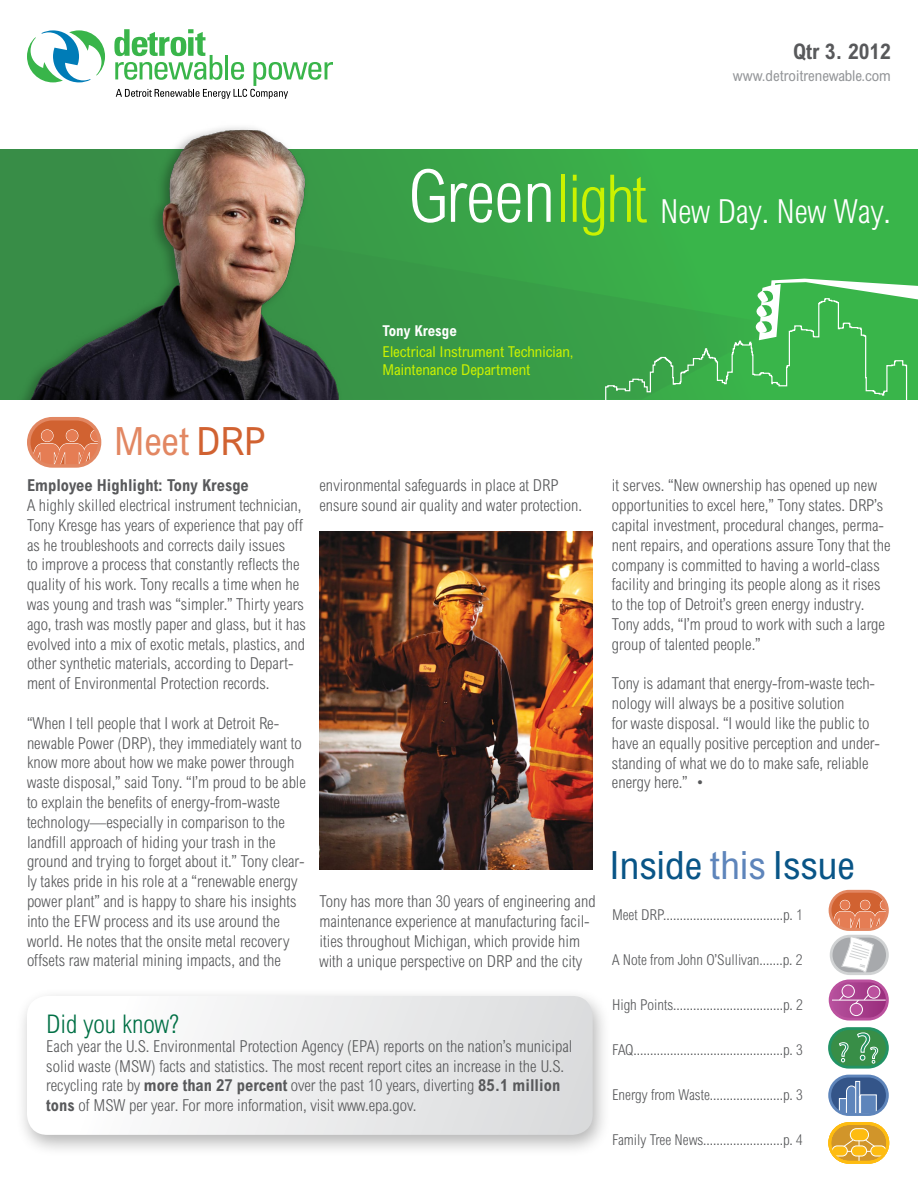
<style>
.page{position:relative;width:918px;height:1188px;background:#fff}
.page>*{position:absolute;margin:0;border:0;box-sizing:border-box;transform-origin:0 0}
.t1{font:condensed 39px "Arial";color:#095587}
.t2{font:condensed 39px "Arial";color:#e28762}
.t3{font:300 condensed 33.3px "Arial";color:#fff}
.t4{font:27.6px "Myriad Pro";color:#229364}
.t5{font:300 condensed 25.8px "Arial";color:#007045}
.t6{font:700 condensed 21.45px "Arial";color:#58595b}
.t7{font:300 condensed 16.5px/19.8px "Arial";color:#58595b}
.t8{font:700 condensed 16.5px "Arial";color:#58595b}
.t9{font:300 condensed 15px "Arial";color:#58595b}
.t10{font:condensed 15px/18px "Arial";color:#cbf200}
.t11{font:condensed 15px "Arial";color:#939598}
.t12{font:700 condensed 15px "Arial";color:#fff}
.s1{font-size:72.9px}
.s2{font-size:65.85px;color:#cbf200}
.s3{color:#d16231}
.s4{font-weight:700}
.s5{color:#5e85bb}
.s6{font-size:39px}
.s7{font-size:22.95px}
</style>
<div class="page">
<svg style="left:435px;top:149px;width:483px;height:130px"></svg>
<svg style="left:0;top:193px;width:771px;height:207px"></svg>
<img style="left:0;top:127px;width:435px;height:272px">
<svg style="left:602px;top:279px;width:316px;height:121px"></svg>
<svg style="left:114px;top:29px;width:219px;height:70px"></svg>
<svg style="left:27px;top:30px;width:78px;height:52px"></svg>
<svg style="left:32px;top:422px;width:64px;height:41px"></svg>
<div style="left:27px;top:417px;width:74px;height:51px;border:4px solid #e28762;border-radius:24px"></div>
<svg style="left:830px;top:981px;width:57px;height:38px"></svg>
<div style="left:829px;top:980px;width:60px;height:41px;border:3px solid #bb519e;border-radius:19px"></div>
<div style="left:842px;top:985px;width:12px;height:12px;background:#bb519e;border-radius:50%"></div>
<div style="left:842px;top:985px;width:13px;height:12px;border:1px solid #fff;border-radius:50%"></div>
<hr style="left:832px;top:1000px;width:54px;height:1px;background:#fff">
<svg style="left:839px;top:992px;width:32px;height:16px"></svg>
<div style="left:850px;top:1003px;width:12px;height:13px;background:#bb519e;border-radius:50%"></div>
<div style="left:850px;top:1003px;width:13px;height:13px;border:1px solid #fff;border-radius:50%"></div>
<div style="left:868px;top:986px;width:12px;height:12px;background:#bb519e;border-radius:50%"></div>
<div style="left:867px;top:986px;width:13px;height:12px;border:1px solid #fff;border-radius:50%"></div>
<svg style="left:829px;top:891px;width:59px;height:84px"></svg>
<div style="left:830px;top:1029px;width:58px;height:38px;background:#388e47;border-radius:19px"></div>
<svg style="left:857px;top:1033px;width:21px;height:30px"></svg>
<svg style="left:839px;top:1042px;width:9px;height:23px"></svg>
<div style="left:828px;top:1027px;width:61px;height:42px;border:3px solid #229364;border-radius:19px"></div>
<svg style="left:832px;top:1076px;width:53px;height:36px"></svg>
<div style="left:828px;top:1075px;width:61px;height:41px;border:3px solid #5e85bb;border-radius:19px"></div>
<svg style="left:830px;top:1124px;width:58px;height:38px"></svg>
<div style="left:850px;top:1129px;width:19px;height:12px;background:#febc11;border-radius:6px"></div>
<div style="left:850px;top:1129px;width:19px;height:12px;border:1px solid #fff;border-radius:6px"></div>
<div style="left:832px;top:1146px;width:15px;height:10px;background:#febc11;border-radius:5px"></div>
<div style="left:832px;top:1146px;width:15px;height:10px;border:1px solid #fff;border-radius:5px"></div>
<div style="left:871px;top:1146px;width:15px;height:10px;background:#febc11;border-radius:5px"></div>
<div style="left:871px;top:1146px;width:15px;height:10px;border:1px solid #fff;border-radius:5px"></div>
<svg style="left:843px;top:1140px;width:32px;height:20px"></svg>
<div style="left:828px;top:1122px;width:61px;height:42px;border:3px solid #febc11;border-radius:19px"></div>
<div style="left:14px;top:987px;width:598px;height:170px;background:#000;opacity:.3"></div>
<svg style="left:27px;top:996px;width:566px;height:139px"></svg>
<img style="left:320px;top:532px;width:273px;height:338px">
<h3 class="t6" style="left:793px;top:39px;width:99px">Qtr 3. 2012</h3>
<p class="t11" style="left:733px;top:66px;width:160px">www.detroitrenewable.com</p>
<h2 class="t3" style="left:408px;top:192px;width:484px"><span class="s1">Green</span><span class="s2">light</span> New Day. New Way.</h2>
<p class="t12" style="left:382px;top:322px;width:76px">Tony Kresge</p>
<p class="t10" style="left:382px;top:342px;width:193px">Electrical Instrument Technician,<br>Maintenance Department</p>
<h1 class="t2" style="left:114px;top:417px;width:153px">Meet <span class="s3">DRP</span></h1>
<p class="t8" style="left:27px;top:476px;width:223px">Employee Highlight: Tony Kresge</p>
<p class="t7" style="left:27px;top:495px;width:280px">A highly skilled electrical instrument technician, Tony Kresge has years of experience that pay off as he troubleshoots and corrects daily issues<br>to improve a process that constantly reflects the quality of his work. Tony recalls a time when he was young and trash was “simpler.” Thirty years ago, trash was mostly paper and glass, but it has evolved into a mix of exotic metals, plastics, and other synthetic materials, according to Depart&shy;ment of Environmental Protection records.</p>
<p class="t7" style="left:27px;top:713px;width:280px">“When I tell people that I work at Detroit Re&shy;newable Power (DRP), they immediately want to know more about how we make power through waste disposal,” said Tony. “I’m proud to be able to explain the benefits of energy-from-waste technology—especially in comparison to the landfill approach of hiding your trash in the ground and trying to forget about it.” Tony clear&shy;ly takes pride in his role at a “renewable energy power plant” and is happy to share his insights into the EFW process and its use around the world. He notes that the onsite metal recovery offsets raw material mining impacts, and the</p>
<p class="t7" style="left:319px;top:476px;width:264px">environmental safeguards in place at DRP ensure sound air quality and water protection.</p>
<p class="t7" style="left:319px;top:892px;width:278px">Tony has more than 30 years of engineering and maintenance experience at manufacturing facil&shy;ities throughout Michigan, which provide him with a unique perspective on DRP and the city</p>
<h3 class="t5" style="left:46px;top:1009px;width:134px">Did you know?</h3>
<p class="t7" style="left:46px;top:1036px;width:528px">Each year the U.S. Environmental Protection Agency (EPA) reports on the nation’s municipal solid waste (MSW) facts and statistics. The most recent report cites an increase in the U.S. recycling rate by <span class="s4">more than 27 percent</span> over the past 10 years, diverting <span class="s4">85.1 million tons</span> of MSW per year. For more information, visit www.epa.gov.</p>
<p class="t7" style="left:612px;top:476px;width:280px">it serves. “New ownership has opened up new opportunities to excel here,” Tony states. DRP’s capital investment, procedural changes, perma&shy;nent repairs, and operations assure Tony that the company is committed to having a world-class facility and bringing its people along as it rises to the top of Detroit’s green energy industry.<br>Tony adds, “I’m proud to work with such a large group of talented people.”</p>
<p class="t7" style="left:612px;top:674px;width:270px">Tony is adamant that energy-from-waste tech&shy;nology will always be a positive solution<br>for waste disposal. “I would like the public to have an equally positive perception and under&shy;standing of what we do to make safe, reliable energy here.” •</p>
<h1 class="t1" style="left:609px;top:841px;width:247px">Inside <span class="s5">this</span> Issue</h1>
<p class="t9" style="left:612px;top:906px;width:192px">Meet DRP....................................p. 1</p>
<p class="t9" style="left:612px;top:951px;width:192px">A Note from John O’Sullivan.......p. 2</p>
<p class="t9" style="left:612px;top:996px;width:192px">High Points.................................p. 2</p>
<p class="t9" style="left:612px;top:1041px;width:192px">FAQ.............................................p. 3</p>
<p class="t9" style="left:612px;top:1086px;width:192px">Energy from Waste......................p. 3</p>
<p class="t9" style="left:612px;top:1131px;width:192px">Family Tree News........................p. 4</p>
<h3 class="t4" style="left:838px;top:1035px;width:42px">? <span class="s6">?</span><span class="s7">?</span></h3>
</div>
